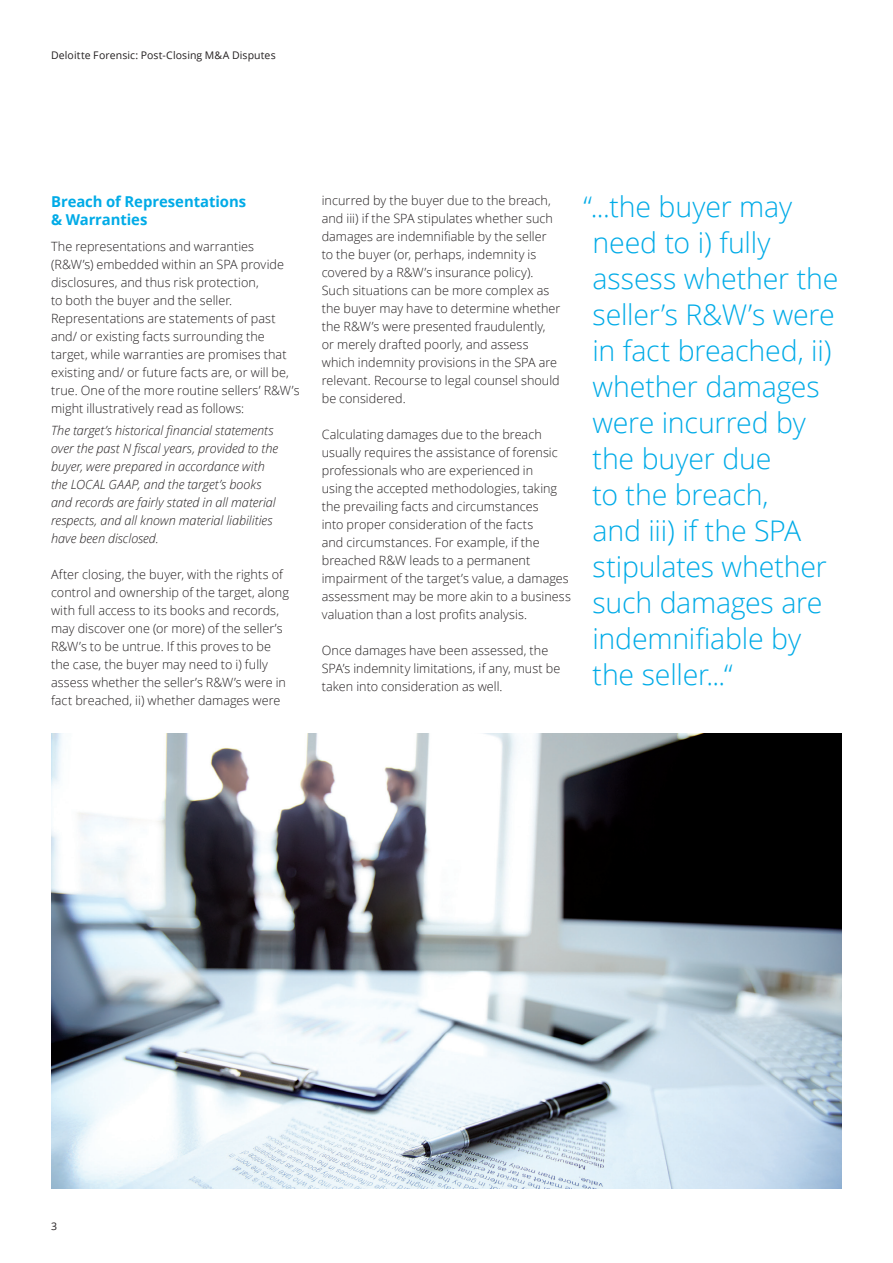
<style>
.page{position:relative;width:893px;height:1263px;background:#fff}
.page>*{position:absolute;margin:0;border:0;box-sizing:border-box;transform-origin:0 0}
.Quote_pullout_medium{font:300 28.5px/36px "Open Sans";letter-spacing:-.005em;color:#00abe7}
.Body_copy__8_5_12pt{font:700 15px/18px "Open Sans";letter-spacing:-.005em;color:#00abe7}
.Body_copy__8_5_12pt-2{font:300 12.75px/18px "Open Sans";letter-spacing:.005em;color:#231f20}
.Body_copy__8_5_12pt-3{font:italic 300 12.75px/18px "Open Sans";color:#231f20}
.Body_copy__8_5_12pt-4{font:10.5px "Open Sans";letter-spacing:.01em;color:#231f20}
.Folio_Left_pg__7_9_5{font:10.5px "Open Sans";color:#231f20}
</style>
<div class="page">
<img style="left:51px;top:733px;width:791px;height:455px">
<p class="Body_copy__8_5_12pt-4" style="left:51px;top:48px;width:226px">Deloitte Forensic: Post-Closing M&amp;A Disputes</p>
<p class="Body_copy__8_5_12pt" style="left:51px;top:192px;width:197px">Breach of Representations &amp; Warranties</p>
<p class="Body_copy__8_5_12pt-2" style="left:51px;top:237px;width:250px">The representations and warranties (R&amp;W’s) embedded within an SPA provide disclosures, and thus risk protection,<br>to both the buyer and the seller.<br>Representations are statements of past and/ or existing facts surrounding the target, while warranties are promises that existing and/ or future facts are, or will be, true. One of the more routine sellers’ R&amp;W’s might illustratively read as follows:</p>
<p class="Body_copy__8_5_12pt-3" style="left:51px;top:421px;width:224px">The target’s historical financial statements</p>
<p class="Body_copy__8_5_12pt-3" style="left:51px;top:439px;width:229px">over the past N fiscal years, provided to the buyer, were prepared in accordance with the LOCAL GAAP, and the target’s books and records are fairly stated in all material respects, and all known material liabilities have been disclosed.</p>
<p class="Body_copy__8_5_12pt-2" style="left:51px;top:565px;width:239px">After closing, the buyer, with the rights of control and ownership of the target, along with full access to its books and records, may discover one (or more) of the seller’s R&amp;W’s to be untrue. If this proves to be the case, the buyer may need to i) fully assess whether the seller’s R&amp;W’s were in fact breached, ii) whether damages were</p>
<p class="Body_copy__8_5_12pt-2" style="left:322px;top:191px;width:233px">incurred by the buyer due to the breach, and iii) if the SPA stipulates whether such damages are indemnifiable by the seller</p>
<p class="Body_copy__8_5_12pt-2" style="left:322px;top:245px;width:216px">to the buyer (or, perhaps, indemnity is covered by a R&amp;W’s insurance policy).</p>
<p class="Body_copy__8_5_12pt-2" style="left:322px;top:281px;width:240px">Such situations can be more complex as the buyer may have to determine whether the R&amp;W’s were presented fraudulently, or merely drafted poorly, and assess which indemnity provisions in the SPA are relevant. Recourse to legal counsel should be considered.</p>
<p class="Body_copy__8_5_12pt-2" style="left:322px;top:425px;width:251px">Calculating damages due to the breach usually requires the assistance of forensic professionals who are experienced in<br>using the accepted methodologies, taking the prevailing facts and circumstances<br>into proper consideration of the facts<br>and circumstances. For example, if the breached R&amp;W leads to a permanent impairment of the target’s value, a damages assessment may be more akin to a business valuation than a lost profits analysis.</p>
<p class="Body_copy__8_5_12pt-2" style="left:322px;top:641px;width:240px">Once damages have been assessed, the<br>SPA’s indemnity limitations, if any, must be taken into consideration as well.</p>
<p class="Quote_pullout_medium" style="left:592px;top:188px;width:248px;text-indent:-9px">“...the buyer may need to i) fully assess whether the seller’s R&amp;W’s were in fact breached, ii) whether damages were incurred by the buyer due<br>to the breach,<br>and iii) if the SPA stipulates whether such damages are indemnifiable by the seller...“</p>
<p class="Folio_Left_pg__7_9_5" style="left:51px;top:1219px;width:8px">3</p>
</div>
